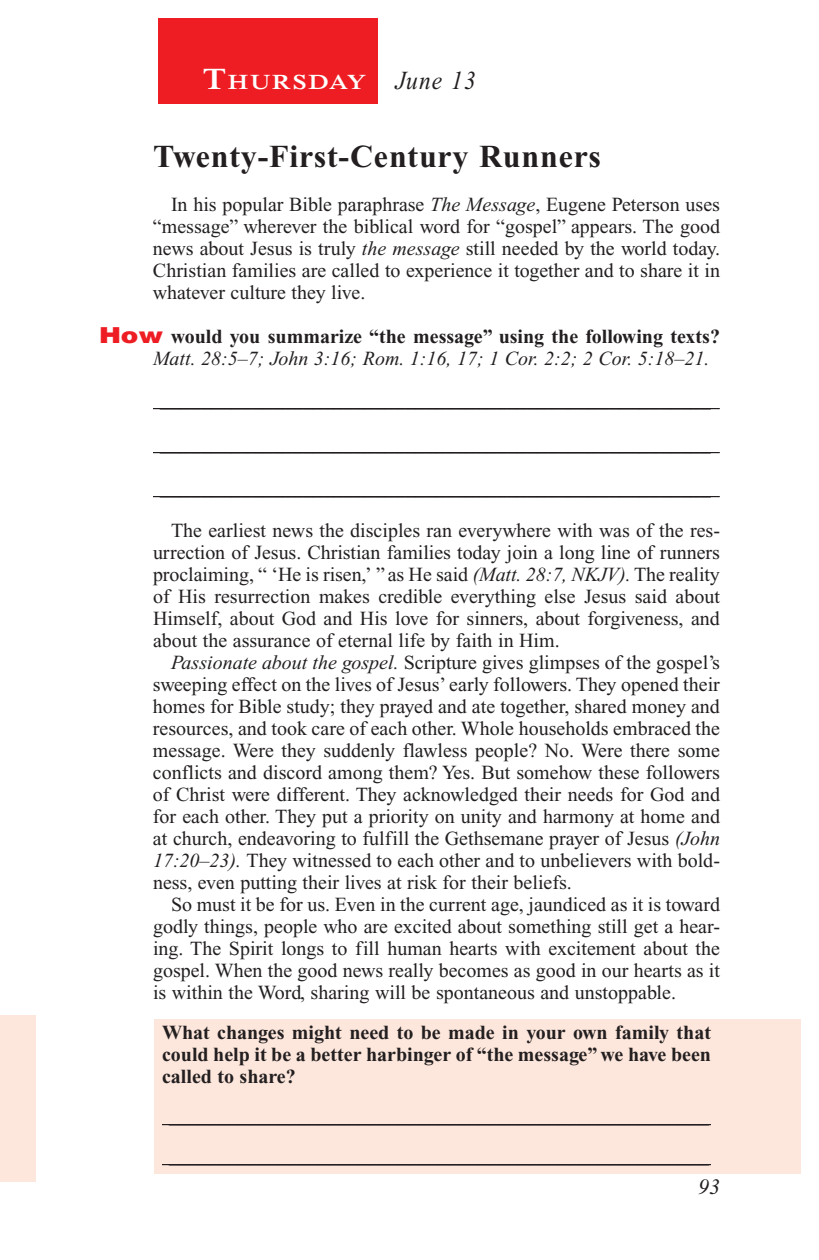
<style>
.page{position:relative;width:819px;height:1260px;background:#fff}
.page>*{position:absolute;margin:0;border:0;box-sizing:border-box;transform-origin:0 0}
.Head{font:700 32px "Times New Roman PS Std";letter-spacing:.025em;color:#231f20}
.Lesson_Dates{font:italic 26px "Times New Roman PS Std";letter-spacing:.05em;color:#231f20;scale:.9 1}
.t1{font:italic 22px "Times New Roman PS Std";color:#231f20}
.Daily_Header{font:600 21px "Times NRMT Std";letter-spacing:.07em;color:#fff;scale:1.1 1}
.Body{font:20px/22px "Times New Roman PS Std";color:#231f20;text-align:justify}
.Blank_Lines{font:20px "Times New Roman PS Std";color:#231f20}
.x-screened_box-text{font:700 20px/22px "Times New Roman PS Std";color:#231f20;text-align:justify}
.Question{font:italic 20px/22px "Times New Roman PS Std";color:#231f20}
.Blank_Lines_In_Scree{font:20px "Times New Roman PS Std";color:#231f20}
.s1{font-size:30px}
.s2{font-style:italic}
.s3{font-family:"Helvetica LT Std";font-weight:900;font-style:normal;font-size:22px;color:#ee1d23}
.s4{font-weight:700;font-style:normal}
</style>
<div class="page">
<div style="left:158px;top:18px;width:220px;height:86px;background:#ee1d23"></div>
<div style="left:155px;top:1019px;width:646px;height:155px;background:#fde7dc"></div>
<div style="left:0;top:1015px;width:36px;height:167px;background:#fde7dc"></div>
<hr style="left:153px;top:408px;width:567px;height:1px;background:#231f20">
<hr style="left:153px;top:452px;width:567px;height:1px;background:#231f20">
<hr style="left:153px;top:496px;width:567px;height:1px;background:#231f20">
<hr style="left:162px;top:1124px;width:549px;height:1px;background:#231f20">
<hr style="left:162px;top:1164px;width:549px;height:1px;background:#231f20">
<p class="Daily_Header" style="left:203px;top:70px;width:150px"><span class="s1">T</span>HURSDAY</p>
<p class="Lesson_Dates" style="left:396px;top:66px;width:91px">June 13</p>
<p class="Head" style="left:153px;top:138px;width:449px">Twenty-First-Century Runners</p>
<p class="Body" style="left:153px;top:193px;width:569px;text-indent:18px">In his popular Bible paraphrase <span class="s2">The Message</span>, Eugene Peterson uses “message” wherever the biblical word for “gospel” appears. The good news about Jesus is truly <span class="s2">the message</span> still needed by the world today.<br>Christian families are called to experience it together and to share it in whatever culture they live.</p>
<p class="Question" style="left:153px;top:325px;width:568px;text-indent:-54px"><span class="s3">How</span> <span class="s4">would you summarize “the message” using the following texts?<br></span>Matt. 28:5–7; John 3:16; Rom. 1:16, 17; 1 Cor. 2:2; 2 Cor. 5:18–21.</p>
<p class="Blank_Lines" style="left:160px;top:389px;width:552px">______________________________________________________</p>
<p class="Blank_Lines" style="left:160px;top:433px;width:552px">______________________________________________________</p>
<p class="Blank_Lines" style="left:160px;top:477px;width:552px">______________________________________________________</p>
<p class="Body" style="left:153px;top:519px;width:569px;text-indent:18px">The earliest news the disciples ran everywhere with was of the res&shy;urrection of Jesus. Christian families today join a long line of runners proclaiming, “ ‘He is risen,’ ” as He said <span class="s2">(Matt. 28:7, NKJV).</span> The reality of His resurrection makes credible everything else Jesus said about Himself, about God and His love for sinners, about forgiveness, and about the assurance of eternal life by faith in Him.</p>
<p class="Body" style="left:153px;top:651px;width:569px;text-indent:18px"><span class="s2">Passionate about the gospel.</span> Scripture gives glimpses of the gospel’s sweeping effect on the lives of Jesus’ early followers. They opened their homes for Bible study; they prayed and ate together, shared money and resources, and took care of each other. Whole households embraced the message. Were they suddenly flawless people? No. Were there some conflicts and discord among them? Yes. But somehow these followers of Christ were different. They acknowledged their needs for God and for each other. They put a priority on unity and harmony at home and at church, endeavoring to fulfill the Gethsemane prayer of Jesus <span class="s2">(John 17:20–23).</span> They witnessed to each other and to unbelievers with bold&shy;ness, even putting their lives at risk for their beliefs.</p>
<p class="Body" style="left:153px;top:893px;width:569px;text-indent:18px">So must it be for us. Even in the current age, jaundiced as it is toward godly things, people who are excited about something still get a hear&shy;ing. The Spirit longs to fill human hearts with excitement about the gospel. When the good news really becomes as good in our hearts as it is within the Word, sharing will be spontaneous and unstoppable.</p>
<p class="x-screened_box-text" style="left:162px;top:1021px;width:551px">What changes might need to be made in your own family that could help it be a better harbinger of “the message” we have been called to share?</p>
<p class="Blank_Lines_In_Scree" style="left:169px;top:1105px;width:541px">______________________________________________________</p>
<p class="Blank_Lines_In_Scree" style="left:169px;top:1145px;width:541px">______________________________________________________</p>
<p class="t1" style="left:698px;top:1175px;width:23px">93</p>
</div>
